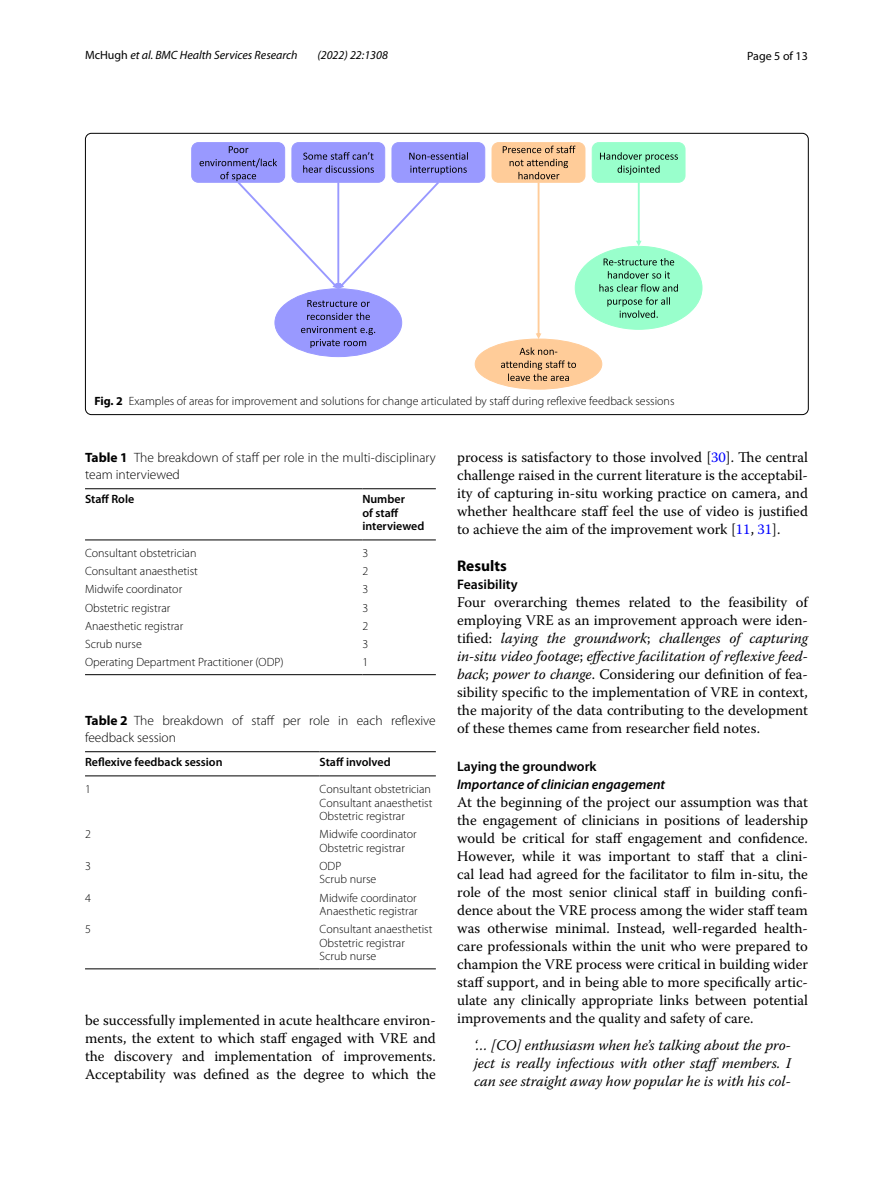
<style>
.page{position:relative;width:893px;height:1187px;background:#fff}
.page>*{position:absolute;margin:0;border:0;box-sizing:border-box;transform-origin:0 0}
.t1{font:700 15.45px "Myriad Pro";color:#000}
.t2{font:14.7px/18px "Warnock Pro";color:#000;text-align:justify}
.t3{font:italic 14.7px/18px "Warnock Pro";color:#000;text-align:justify}
.t4{font:italic 600 13.8px "Myriad Pro";color:#000}
.t5{font:600 13.8px "Myriad Pro";color:#000}
.t6{font:300 13.5px/16.5px "Myriad Pro";color:#000}
.t7{font:300 12px/13.5px "Myriad Pro";color:#000}
.t8{font:600 12px/13.5px "Myriad Pro";color:#000}
.t9{font:italic 12px "Myriad Pro";color:#000}
.t10{font:12px "Myriad Pro";color:#000}
.s1{font-style:normal}
.s2{font-weight:700}
.s3{color:#00f}
.s4{font-style:italic}
</style>
<div class="page">
<div style="left:192px;top:143px;width:93px;height:39px;background:#99f;border-radius:7px"></div>
<div style="left:191px;top:142px;width:94px;height:40px;border:1px solid #99f;border-radius:7px"></div>
<div style="left:292px;top:143px;width:93px;height:39px;background:#99f;border-radius:7px"></div>
<div style="left:292px;top:142px;width:93px;height:40px;border:1px solid #99f;border-radius:7px"></div>
<div style="left:392px;top:143px;width:93px;height:39px;background:#99f;border-radius:7px"></div>
<div style="left:392px;top:142px;width:93px;height:40px;border:1px solid #99f;border-radius:7px"></div>
<div style="left:492px;top:143px;width:93px;height:39px;background:#fc9;border-radius:7px"></div>
<div style="left:492px;top:142px;width:93px;height:40px;border:1px solid #fc9;border-radius:7px"></div>
<svg style="left:503px;top:146px;width:72px;height:7px"></svg>
<div style="left:592px;top:143px;width:93px;height:39px;background:#9fc;border-radius:7px"></div>
<div style="left:592px;top:142px;width:93px;height:40px;border:1px solid #9fc;border-radius:7px"></div>
<svg style="left:600px;top:152px;width:78px;height:23px"></svg>
<div style="left:275px;top:289px;width:127px;height:67px;background:#99f;border-radius:50%"></div>
<svg style="left:307px;top:300px;width:63px;height:20px"></svg>
<svg style="left:301px;top:326px;width:74px;height:22px"></svg>
<div style="left:475px;top:339px;width:127px;height:50px;background:#fc9;border-radius:50%"></div>
<div style="left:475px;top:339px;width:127px;height:50px;border:1px solid #fc9;border-radius:50%"></div>
<svg style="left:501px;top:347px;width:75px;height:34px"></svg>
<div style="left:575px;top:246px;width:127px;height:83px;background:#9fc;border-radius:50%"></div>
<svg style="left:604px;top:258px;width:70px;height:7px"></svg>
<svg style="left:608px;top:271px;width:62px;height:7px"></svg>
<svg style="left:599px;top:284px;width:79px;height:34px"></svg>
<svg style="left:200px;top:146px;width:268px;height:143px"></svg>
<svg style="left:510px;top:159px;width:58px;height:180px"></svg>
<svg style="left:636px;top:182px;width:6px;height:64px"></svg>
<hr style="left:85px;top:488px;width:277px;height:1px;background:#000">
<hr style="left:85px;top:539px;width:277px;height:1px;background:#000">
<hr style="left:362px;top:488px;width:74px;height:1px;background:#000">
<hr style="left:362px;top:539px;width:74px;height:1px;background:#000">
<hr style="left:85px;top:674px;width:277px;height:1px;background:#000">
<hr style="left:362px;top:674px;width:74px;height:1px;background:#000">
<hr style="left:85px;top:751px;width:235px;height:1px;background:#000">
<hr style="left:85px;top:775px;width:235px;height:1px;background:#000">
<hr style="left:320px;top:751px;width:116px;height:1px;background:#000">
<hr style="left:320px;top:775px;width:116px;height:1px;background:#000">
<hr style="left:85px;top:968px;width:235px;height:1px;background:#000">
<hr style="left:320px;top:968px;width:116px;height:1px;background:#000">
<p class="t9" style="left:85px;top:48px;width:214px"><span class="s1">McHugh</span> et al. BMC Health Services Research</p>
<p class="t9" style="left:317px;top:48px;width:72px">(2022) 22:1308</p>
<p class="t10" style="left:747px;top:48px;width:62px">Page 5 of 13</p>
<p class="t7" style="left:94px;top:394px;width:582px"><span class="s2">Fig. 2</span> Examples of areas for improvement and solutions for change articulated by staff during reflexive feedback sessions</p>
<p class="t6" style="left:85px;top:450px;width:352px"><span class="s2">Table 1</span> The breakdown of staff per role in the multi-disciplinary team interviewed</p>
<p class="t8" style="left:85px;top:492px;width:51px">Staff Role</p>
<p class="t8" style="left:362px;top:492px;width:64px">Number<br>of staff interviewed</p>
<p class="t7" style="left:85px;top:546px;width:113px">Consultant obstetrician</p>
<p class="t7" style="left:362px;top:546px;width:7px">3</p>
<p class="t7" style="left:85px;top:564px;width:114px">Consultant anaesthetist</p>
<p class="t7" style="left:362px;top:564px;width:7px">2</p>
<p class="t7" style="left:85px;top:583px;width:99px">Midwife coordinator</p>
<p class="t7" style="left:362px;top:583px;width:7px">3</p>
<p class="t7" style="left:85px;top:601px;width:87px">Obstetric registrar</p>
<p class="t7" style="left:362px;top:601px;width:7px">3</p>
<p class="t7" style="left:85px;top:619px;width:100px">Anaesthetic registrar</p>
<p class="t7" style="left:362px;top:619px;width:7px">2</p>
<p class="t7" style="left:85px;top:637px;width:58px">Scrub nurse</p>
<p class="t7" style="left:362px;top:637px;width:7px">3</p>
<p class="t7" style="left:85px;top:655px;width:200px">Operating Department Practitioner (ODP)</p>
<p class="t7" style="left:362px;top:655px;width:7px">1</p>
<p class="t6" style="left:85px;top:712px;width:352px"><span class="s2">Table 2</span> The breakdown of staff per role in each reflexive feedback session</p>
<p class="t8" style="left:85px;top:755px;width:139px">Reflexive feedback session</p>
<p class="t8" style="left:320px;top:755px;width:73px">Staff involved</p>
<p class="t7" style="left:85px;top:782px;width:7px">1</p>
<p class="t7" style="left:320px;top:782px;width:114px">Consultant obstetrician<br>Consultant anaesthetist<br>Obstetric registrar</p>
<p class="t7" style="left:85px;top:827px;width:7px">2</p>
<p class="t7" style="left:320px;top:827px;width:99px">Midwife coordinator<br>Obstetric registrar</p>
<p class="t7" style="left:85px;top:859px;width:7px">3</p>
<p class="t7" style="left:320px;top:859px;width:58px">ODP<br>Scrub nurse</p>
<p class="t7" style="left:85px;top:890px;width:7px">4</p>
<p class="t7" style="left:320px;top:890px;width:100px">Midwife coordinator<br>Anaesthetic registrar</p>
<p class="t7" style="left:85px;top:922px;width:7px">5</p>
<p class="t7" style="left:320px;top:922px;width:114px">Consultant anaesthetist<br>Obstetric registrar<br>Scrub nurse</p>
<p class="t2" style="left:85px;top:1010px;width:352px">be successfully implemented in acute healthcare environ&shy;ments, the extent to which staff engaged with VRE and the discovery and implementation of improvements.<br>Acceptability was defined as the degree to which the</p>
<p class="t2" style="left:457px;top:447px;width:352px">process is satisfactory to those involved [<span class="s3">30</span>]. The central challenge raised in the current literature is the acceptabil&shy;ity of capturing in-situ working practice on camera, and whether healthcare staff feel the use of video is justified to achieve the aim of the improvement work [<span class="s3">11</span>, <span class="s3">31</span>].</p>
<p class="t1" style="left:457px;top:556px;width:51px">Results</p>
<p class="t5" style="left:457px;top:576px;width:62px">Feasibility</p>
<p class="t2" style="left:457px;top:593px;width:352px">Four overarching themes related to the feasibility of employing VRE as an improvement approach were iden&shy;tified: <span class="s4">laying the groundwork</span>; <span class="s4">challenges of capturing in-situ video footage</span>; <span class="s4">effective facilitation of reflexive feed&shy;back</span>; <span class="s4">power to change</span>. Considering our definition of fea&shy;sibility specific to the implementation of VRE in context, the majority of the data contributing to the development of these themes came from researcher field notes.</p>
<p class="t5" style="left:457px;top:757px;width:141px">Laying the groundwork</p>
<p class="t4" style="left:457px;top:775px;width:210px">Importance of clinician engagement</p>
<p class="t2" style="left:457px;top:792px;width:352px">At the beginning of the project our assumption was that the engagement of clinicians in positions of leadership would be critical for staff engagement and confidence.<br>However, while it was important to staff that a clini&shy;cal lead had agreed for the facilitator to film in-situ, the role of the most senior clinical staff in building confi&shy;dence about the VRE process among the wider staff team was otherwise minimal. Instead, well-regarded health&shy;care professionals within the unit who were prepared to champion the VRE process were critical in building wider staff support, and in being able to more specifically artic&shy;ulate any clinically appropriate links between potential improvements and the quality and safety of care.</p>
<p class="t3" style="left:474px;top:1036px;width:318px">‘… [CO] enthusiasm when he’s talking about the pro&shy;ject is really infectious with other staffmembers. I can see straight away how popular he is with his col-</p>
</div>
